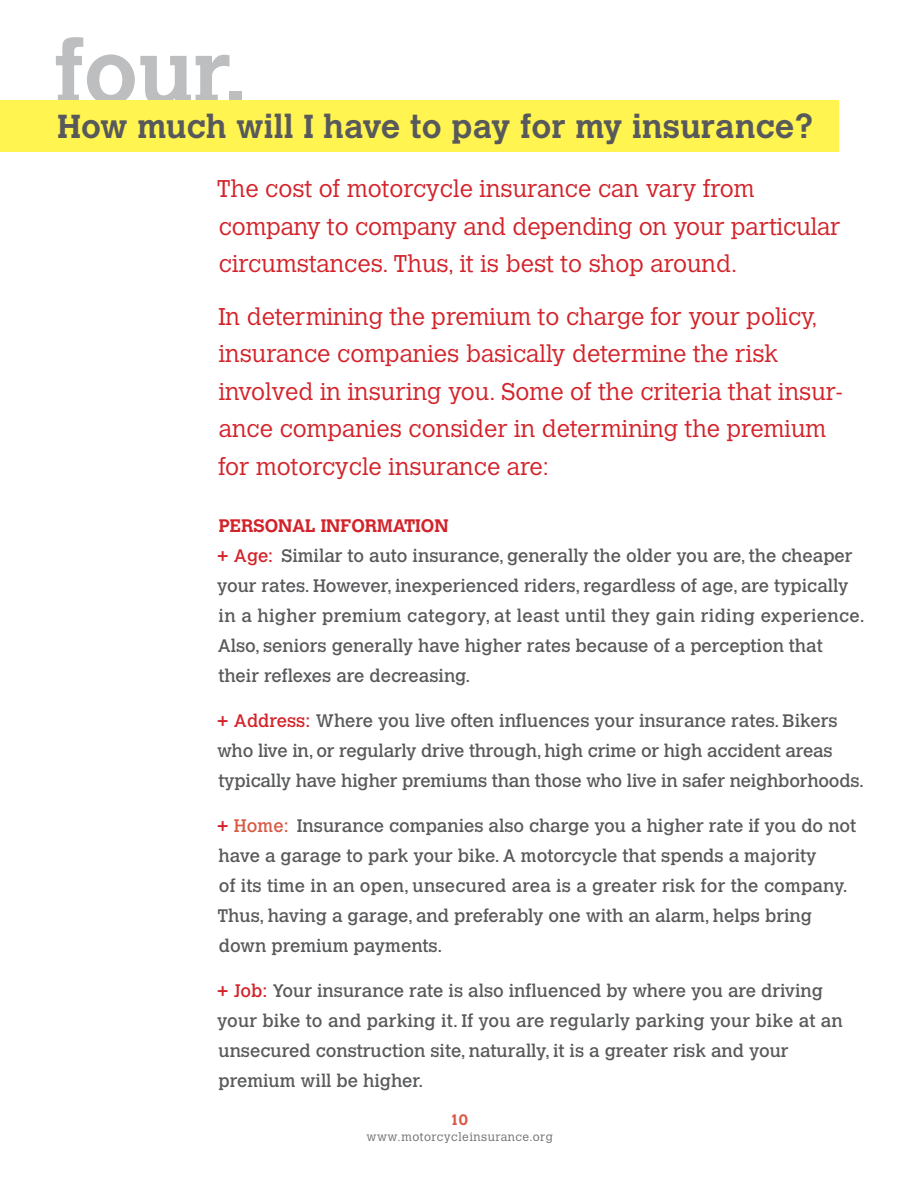
<style>
.page{position:relative;width:918px;height:1188px;background:#fff}
.page>*{position:absolute;margin:0;border:0;box-sizing:border-box;transform-origin:0 0}
.t1{font:700 90px "Calvert";color:#bcbec0}
.t2{font:700 33px "Calvert";letter-spacing:.01em;color:#58595b}
.t3{font:300 24px/37.5px "Calvert";color:#d2232a}
.t4{font:18px/30px "Calvert";color:#58595b}
.t5{font:700 18px "Calvert";color:#d2232a}
.t6{font:700 15px "Calvert";color:#d95943}
.t7{font:300 12px "Calvert";letter-spacing:.04em;color:#6d6e71}
.s1{font-weight:700;color:#d2232a}
.s2{color:#d2232a}
.s3{color:#d95943}
</style>
<div class="page">
<div style="left:0;top:100px;width:839px;height:52px;background:#fff450"></div>
<h1 class="t1" style="left:54px;top:15px;width:197px">four.</h1>
<h2 class="t2" style="left:57px;top:105px;width:757px">How much will I have to pay for my insurance?</h2>
<h3 class="t3" style="left:217px;top:171px;width:625px">The cost of motorcycle insurance can vary from company to company and depending on your particular circumstances. Thus, it is best to shop around.</h3>
<p class="t3" style="left:218px;top:298px;width:627px">In determining the premium to charge for your policy, insurance companies basically determine the risk involved in insuring you. Some of the criteria that insur&shy;ance companies consider in determining the premium for motorcycle insurance are:</p>
<p class="t5" style="left:219px;top:514px;width:161px">Personal Informa</p>
<p class="t4" style="left:217px;top:511px;width:649px;text-indent:187px"><span class="s1">tion<br>+</span> <span class="s2">Age:</span> Similar to auto insurance, generally the older you are, the cheaper your rates. However, inexperienced riders, regardless of age, are typically in a higher premium category, at least until they gain riding experience.<br>Also, seniors generally have higher rates because of a perception that their reflexes are decreasing.</p>
<p class="t4" style="left:217px;top:706px;width:649px"><span class="s1">+</span> <span class="s2">Address:</span> Where you live often influences your insurance rates. Bikers who live in, or regularly drive through, high crime or high accident areas typically have higher premiums than those who live in safer neighborhoods.</p>
<p class="t4" style="left:217px;top:811px;width:641px"><span class="s1">+</span> <span class="s3">Home:</span> Insurance companies also charge you a higher rate if you do not have a garage to park your bike. A motorcycle that spends a majority<br>of its time in an open, unsecured area is a greater risk for the company.<br>Thus, having a garage, and preferably one with an alarm, helps bring down premium payments.</p>
<p class="t4" style="left:217px;top:976px;width:627px"><span class="s1">+</span> <span class="s2">Job:</span> Your insurance rate is also influenced by where you are driving your bike to and parking it. If you are regularly parking your bike at an unsecured construction site, naturally, it is a greater risk and your premium will be higher.</p>
<p class="t6" style="left:450px;top:1111px;width:20px">10</p>
<p class="t7" style="left:367px;top:1130px;width:188px">www.motorcycleinsurance.org</p>
</div>
